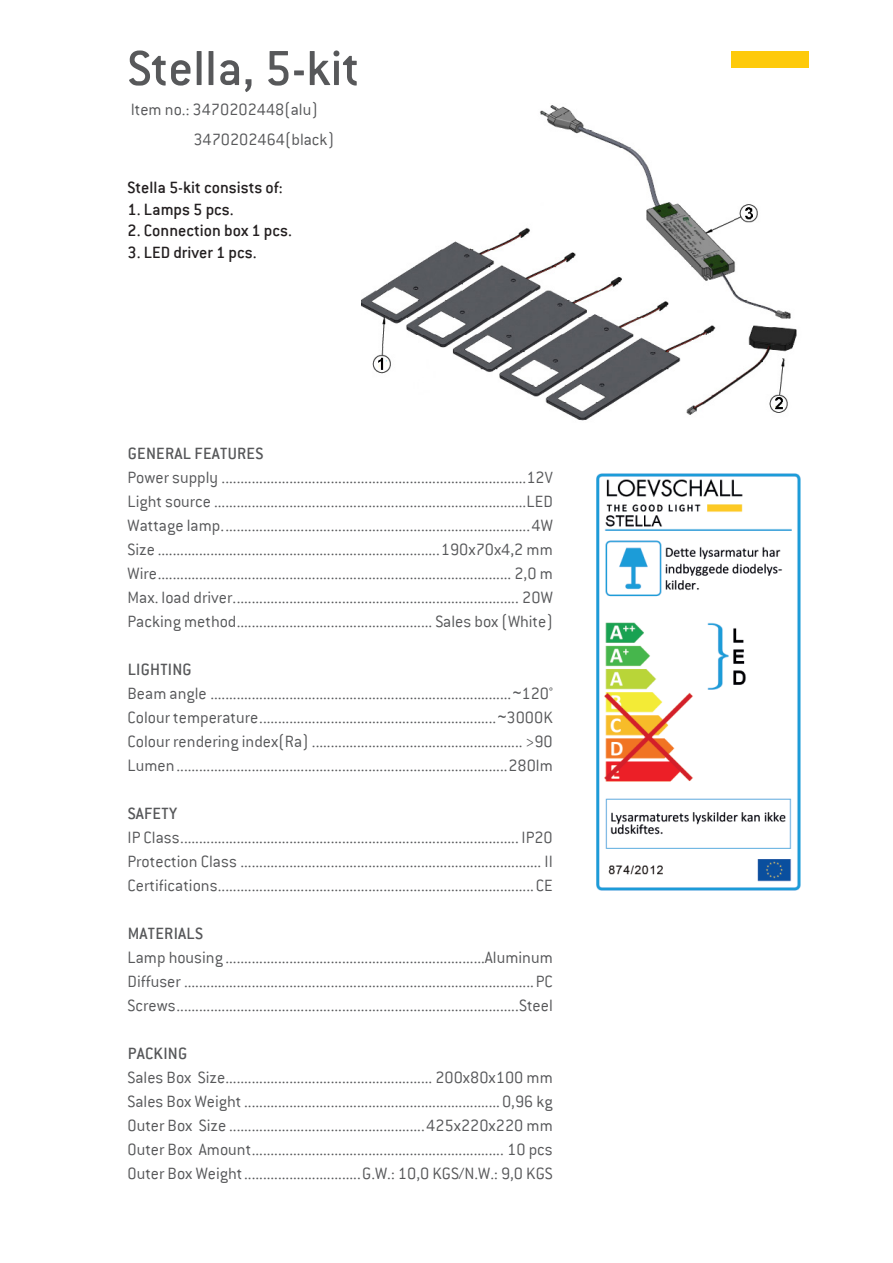
<style>
.page{position:relative;width:893px;height:1263px;background:#fff}
.page>*{position:absolute;margin:0;border:0;box-sizing:border-box;transform-origin:0 0}
.t1{font:500 54px "Conduit ITC";color:#57585a}
.t2{font:300 18px/24px "Conduit ITC";color:#57585a;text-align:justify}
.t3{font:500 18px "Conduit ITC";color:#231f20}
.t4{font:500 18px "Conduit ITC";letter-spacing:.015em;color:#57585a}
.s1{font-weight:500}
.s2{font-family:"Arial Narrow";font-weight:400}
</style>
<div class="page">
<div style="left:731px;top:51px;width:78px;height:16px;background:#feca0a"></div>
<img style="left:596px;top:473px;width:205px;height:418px">
<img style="left:361px;top:105px;width:436px;height:316px">
<h1 class="t1" style="left:128px;top:50px;width:233px">Stella, 5-kit</h1>
<p class="t2" style="left:193px;top:96px;width:142px;line-height:30px;text-indent:-63px">Item no.: 3470202448(alu)<br>3470202464(black)</p>
<p class="t3" style="left:128px;top:182px;width:157px">Stella 5-kit consists of:</p>
<p class="t3" style="left:128px;top:203px;width:108px">1. Lamps 5 pcs.</p>
<p class="t3" style="left:128px;top:225px;width:166px">2. Connection box 1 pcs.</p>
<p class="t3" style="left:128px;top:246px;width:131px">3. LED driver 1 pcs.</p>
<p class="t4" style="left:128px;top:447px;width:137px">GENERAL FEATURES</p>
<p class="t2" style="left:128px;top:466px;width:427px">Power supply .................................................................................12V Light source ...................................................................................LED Wattage lamp. .................................................................................4W Size ...........................................................................190x70x4,2 mm Wire .............................................................................................. 2,0 m Max. load driver. ........................................................................... 20W Packing method .................................................... Sales box (White)</p>
<p class="t2" style="left:128px;top:658px;width:427px;text-align:left"><span class="s1">LIGHTING<br></span>Beam angle ................................................................................<span class="s2">~</span>120° Colour temperature ...............................................................<span class="s2">~</span>3000K Colour rendering index(Ra) ........................................................ &gt;90<br>Lumen ........................................................................................280lm</p>
<p class="t4" style="left:128px;top:807px;width:51px">SAFETY</p>
<p class="t2" style="left:128px;top:826px;width:427px">IP Class .......................................................................................... IP20<br>Protection Class ................................................................................ II Certifications ....................................................................................CE</p>
<p class="t4" style="left:128px;top:927px;width:77px">MATERIALS</p>
<p class="t2" style="left:128px;top:946px;width:427px">Lamp housing .....................................................................Aluminum Diffuser .............................................................................................PC Screws ...........................................................................................Steel</p>
<p class="t4" style="left:128px;top:1047px;width:61px">PACKING</p>
<p class="t2" style="left:128px;top:1066px;width:427px">Sales Box Size ....................................................... 200x80x100 mm Sales Box Weight ....................................................................0,96 kg Outer Box Size ....................................................425x220x220 mm Outer Box Amount ................................................................... 10 pcs Outer Box Weight ...............................G.W.: 10,0 KGS/N.W.: 9,0 KGS</p>
</div>
